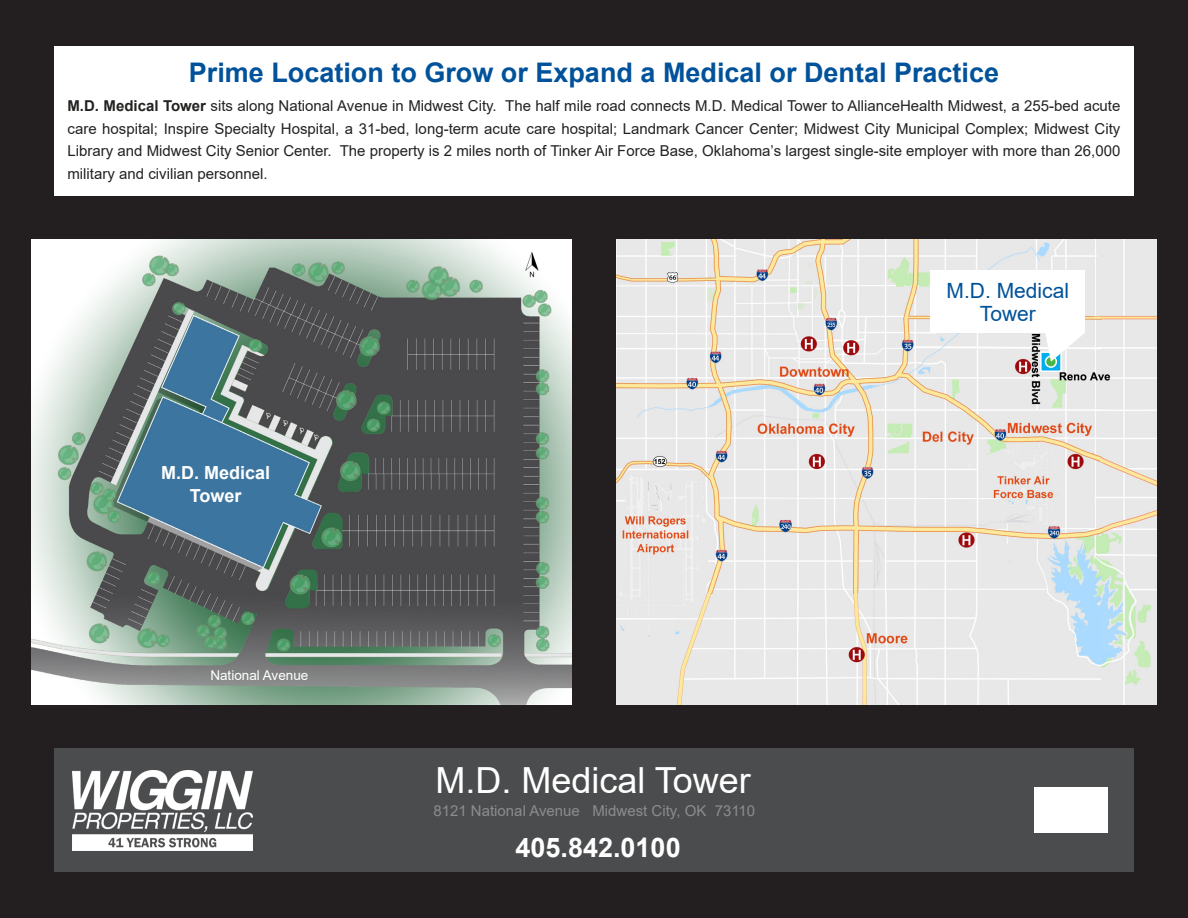
<style>
.page{position:relative;width:1188px;height:918px;background:#231f20}
.page>*{position:absolute;margin:0;border:0;box-sizing:border-box;transform-origin:0 0}
.t1{font:36px "Arial";color:#fff}
.t2{font:700 27px "Arial";color:#01529a}
.t3{font:700 27px "Arial";color:#fff}
.t4{font:21px/22.5px "Arial";color:#01529a;text-align:center}
.t5{font:700 18px/22.5px "Arial";color:#fff;text-align:center}
.t6{font:15px/22.5px "Arial";color:#232221;text-align:justify}
.t7{font:15px "Arial";color:#8a8c8f}
.t8{font:13.5px "Arial";color:#fff}
.s1{font-weight:700}
</style>
<div class="page">
<div style="left:54px;top:749px;width:1080px;height:123px;background:#4b4c4d"></div>
<div style="left:1034px;top:788px;width:73px;height:45px;background:#fff"></div>
<div style="left:54px;top:46px;width:1080px;height:150px;background:#fff"></div>
<img style="left:616px;top:240px;width:540px;height:464px">
<div style="left:1040px;top:351px;width:22px;height:21px;background:#00aeef;border:2px solid #fff"></div>
<div style="left:1046px;top:356px;width:10px;height:11px;background:#49b748;border-radius:50%"></div>
<div style="left:1045px;top:356px;width:12px;height:12px;border:2px solid #fff;border-radius:50%"></div>
<div style="left:931px;top:271px;width:154px;height:62px;background:#fff"></div>
<svg style="left:1045px;top:333px;width:40px;height:29px"></svg>
<img style="left:32px;top:240px;width:540px;height:465px">
<img style="left:73px;top:770px;width:179px;height:80px">
<p class="t2" style="left:189px;top:54px;width:812px">Prime Location to Grow or Expand a Medical or Dental Practice</p>
<p class="t6" style="left:68px;top:95px;width:1054px"><span class="s1">M.D. Medical Tower</span> sits along National Avenue in Midwest City. The half mile road connects M.D. Medical Tower to AllianceHealth Midwest, a 255-bed acute care hospital; Inspire Specialty Hospital, a 31-bed, long-term acute care hospital; Landmark Cancer Center; Midwest City Municipal Complex; Midwest City Library and Midwest City Senior Center. The property is 2 miles north of Tinker Air Force Base, Oklahoma’s largest single-site employer with more than 26,000 military and civilian personnel.</p>
<p class="t5" style="left:161px;top:462px;width:111px">M.D. Medical<br>Tower</p>
<p class="t8" style="left:210px;top:666px;width:100px">National Avenue</p>
<p class="t1" style="left:435px;top:755px;width:317px">M.D. Medical Tower</p>
<p class="t7" style="left:433px;top:800px;width:323px">8121 National Avenue Midwest City, OK 73110</p>
<p class="t3" style="left:516px;top:828px;width:167px">405.842.0100</p>
<p class="t4" style="left:947px;top:279px;width:124px">M.D. Medical<br>Tower</p>
</div>
